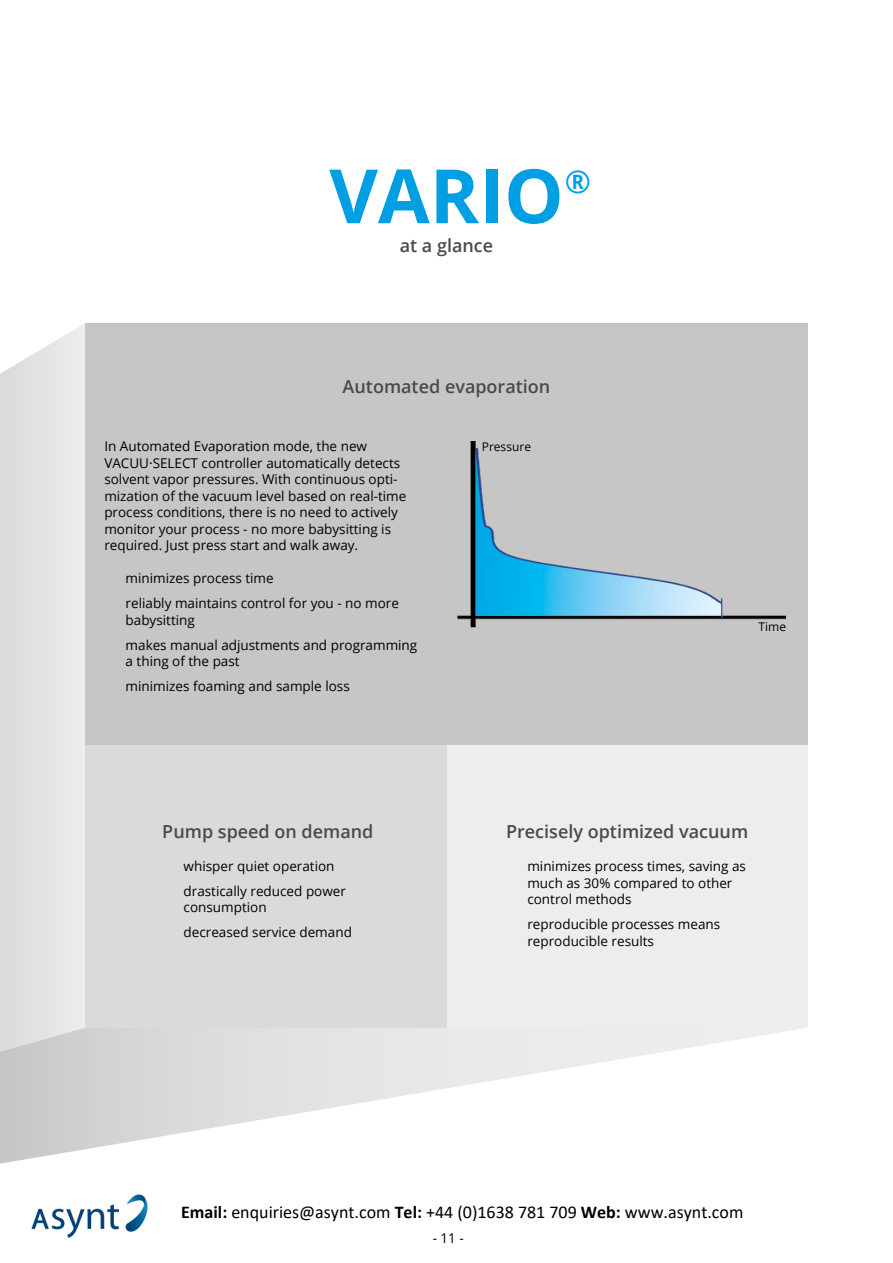
<style>
.page{position:relative;width:893px;height:1263px;background:#fff}
.page>*{position:absolute;margin:0;border:0;box-sizing:border-box;transform-origin:0 0}
.t1{font:700 75px "Open Sans";color:#009fe3}
.t2{font:600 31.5px "Open Sans";color:#009fe3}
.t3{font:600 18px "Open Sans";color:#4a4a49}
.t4{font:18px "Calibri";color:#000}
.t5{font:13.5px/16.5px "Open Sans";color:#000}
.t6{font:12px "Open Sans";color:#000}
.s1{font-weight:700}
</style>
<div class="page">
<svg style="left:0;top:324px;width:85px;height:704px;background:#e4e4e4"></svg>
<svg style="left:0;top:1028px;width:803px;height:135px"></svg>
<div style="left:446px;top:745px;width:362px;height:283px;background:#ededed"></div>
<div style="left:85px;top:745px;width:361px;height:283px;background:#dadada"></div>
<div style="left:85px;top:323px;width:723px;height:422px;background:#c6c6c6"></div>
<img style="left:457px;top:441px;width:328px;height:187px">
<img style="left:31px;top:1194px;width:117px;height:44px">
<h1 class="t1" style="left:329px;top:143px;width:236px">VARIO</h1>
<h2 class="t2" style="left:565px;top:160px;width:28px">®</h2>
<h3 class="t3" style="left:400px;top:233px;width:95px">at a glance</h3>
<h3 class="t3" style="left:343px;top:374px;width:209px">Automated evaporation</h3>
<p class="t5" style="left:104px;top:438px;width:304px">In Automated Evaporation mode, the new VACUU·SELECT controller automatically detects solvent vapor pressures. With continuous opti&shy;mization of the vacuum level based on real-time process conditions, there is no need to actively monitor your process - no more babysitting is required. Just press start and walk away.</p>
<p class="t5" style="left:126px;top:565px;width:275px;line-height:25px">minimizes process time<br>reliably maintains control for you - no more</p>
<p class="t5" style="left:126px;top:607px;width:293px;line-height:25px">babysitting<br>makes manual adjustments and programming</p>
<p class="t5" style="left:126px;top:648px;width:226px;line-height:25px">a thing of the past<br>minimizes foaming and sample loss</p>
<p class="t6" style="left:482px;top:438px;width:51px">Pressure</p>
<p class="t6" style="left:759px;top:618px;width:29px">Time</p>
<h3 class="t3" style="left:162px;top:819px;width:213px">Pump speed on demand</h3>
<p class="t5" style="left:184px;top:853px;width:164px;line-height:25px">whisper quiet operation drastically reduced power</p>
<p class="t5" style="left:184px;top:894px;width:170px;line-height:25px">consumption<br>decreased service demand</p>
<h3 class="t3" style="left:506px;top:819px;width:244px">Precisely optimized vacuum</h3>
<p class="t5" style="left:527px;top:857px;width:220px">minimizes process times, saving as much as 30% compared to other control methods</p>
<p class="t5" style="left:527px;top:915px;width:194px">reproducible processes means reproducible results</p>
<h3 class="t4" style="left:181px;top:1199px;width:564px"><span class="s1">Email:</span> enquiries@asynt.com <span class="s1">Tel:</span> +44 (0)1638 781 709 <span class="s1">Web:</span> www.asynt.com</h3>
<p class="t5" style="left:433px;top:1230px;width:33px">- 11 -</p>
</div>
